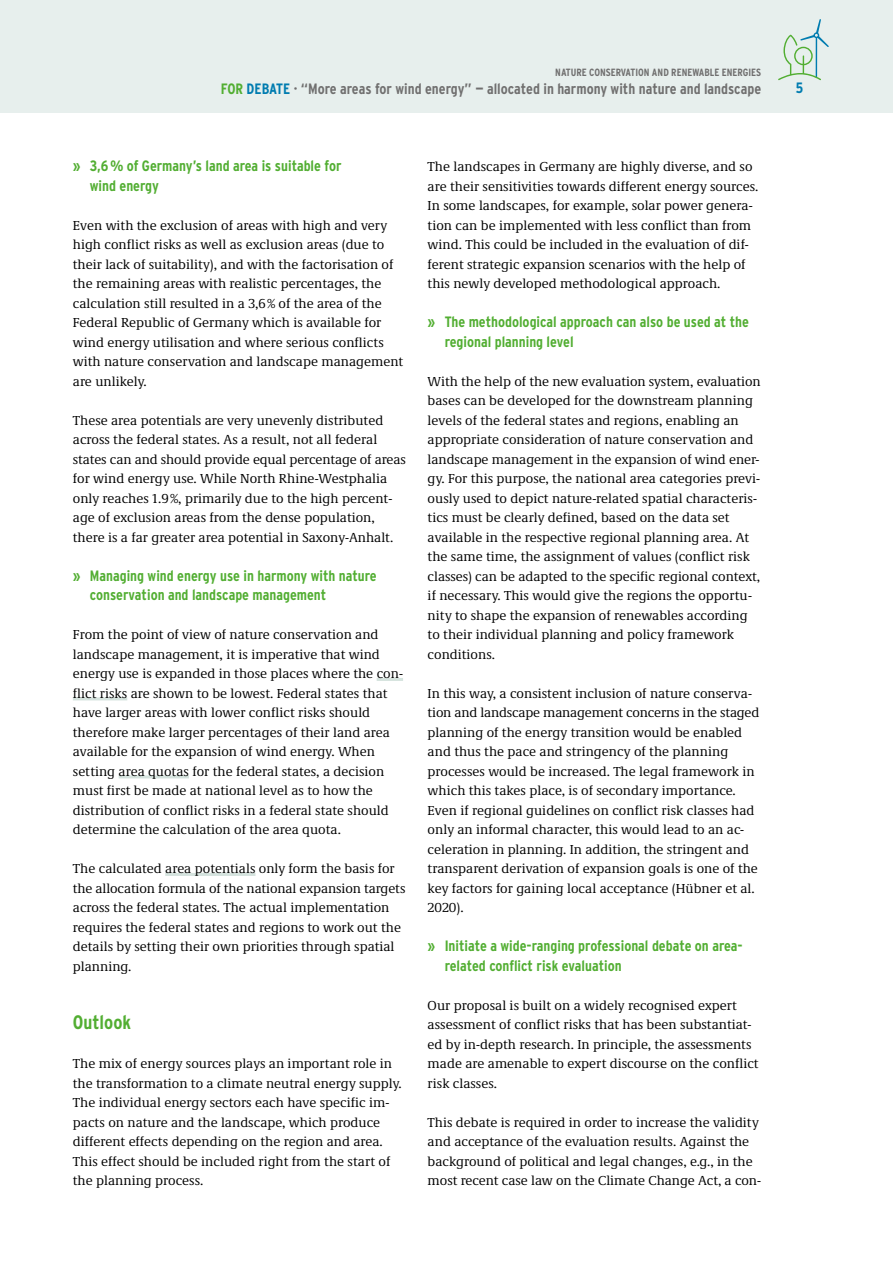
<style>
.page{position:relative;width:893px;height:1263px;background:#fff}
.page>*{position:absolute;margin:0;border:0;box-sizing:border-box;transform-origin:0 0}
.t1{font:700 19.5px "Interstate Condensed";color:#52ae32}
.t2{font:700 15px/19.5px "Interstate Condensed";color:#52ae32}
.t3{font:700 15px "Interstate Condensed";color:#706f6f}
.t4{font:700 15px "Interstate Condensed";color:#007cb0}
.P_-_Copy_LB{font:13.5px/19.5px "Demos Next Pro";color:#000}
.t5{font:700 10.5px "Interstate Condensed";color:#706f6f}
.s1{color:#52ae32}
.s2{color:#007cb0}
</style>
<div class="page">
<div style="left:0;top:0;width:893px;height:112px;background:#e7efed"></div>
<svg style="left:778px;top:19px;width:51px;height:61px"></svg>
<hr style="left:377px;top:678px;width:26px;height:3px;background:#d5e3de">
<hr style="left:73px;top:697px;width:54px;height:3px;background:#d5e3de">
<hr style="left:119px;top:775px;width:70px;height:3px;background:#d5e3de">
<hr style="left:165px;top:873px;width:90px;height:3px;background:#d5e3de">
<p class="t5" style="left:555px;top:67px;width:207px">NATURE CONSERVATION AND RENEWABLE ENERGIES</p>
<p class="t3" style="left:221px;top:80px;width:542px"><span class="s1">FOR</span> <span class="s2">DEBATE</span> · “More areas for wind energy” — allocated in harmony with nature and landscape</p>
<p class="t2" style="left:90px;top:156px;width:253px;text-indent:-17px">» 3,6% of Germany’s land area is suitable for wind energy</p>
<p class="P_-_Copy_LB" style="left:73px;top:215px;width:332px">Even with the exclusion of areas with high and very high conflict risks as well as exclusion areas (due to their lack of suitability), and with the factorisation of the remaining areas with realistic percentages, the calculation still resulted in a 3,6% of the area of the Federal Republic of Germany which is available for wind energy utilisation and where serious conflicts with nature conservation and landscape management are unlikely.</p>
<p class="P_-_Copy_LB" style="left:73px;top:410px;width:334px">These area potentials are very unevenly distributed across the federal states. As a result, not all federal states can and should provide equal percentage of areas for wind energy use. While North Rhine-Westphalia only reaches 1.9%, primarily due to the high percent&shy;age of exclusion areas from the dense population, there is a far greater area potential in Saxony-Anhalt.</p>
<p class="t2" style="left:90px;top:565px;width:288px;text-indent:-17px">» Managing wind energy use in harmony with nature conservation and landscape management</p>
<p class="P_-_Copy_LB" style="left:73px;top:624px;width:332px">From the point of view of nature conservation and landscape management, it is imperative that wind energy use is expanded in those places where the con&shy;flict risks are shown to be lowest. Federal states that have larger areas with lower conflict risks should therefore make larger percentages of their land area available for the expansion of wind energy. When setting area quotas for the federal states, a decision must first be made at national level as to how the distribution of conflict risks in a federal state should determine the calculation of the area quota.</p>
<p class="P_-_Copy_LB" style="left:73px;top:858px;width:334px">The calculated area potentials only form the basis for the allocation formula of the national expansion targets across the federal states. The actual implementation requires the federal states and regions to work out the details by setting their own priorities through spatial planning.</p>
<h3 class="t1" style="left:73px;top:1011px;width:60px">Outlook</h3>
<p class="P_-_Copy_LB" style="left:73px;top:1053px;width:330px">The mix of energy sources plays an important role in the transformation to a climate neutral energy supply.<br>The individual energy sectors each have specific im&shy;pacts on nature and the landscape, which produce different effects depending on the region and area.<br>This effect should be included right from the start of the planning process.</p>
<p class="P_-_Copy_LB" style="left:428px;top:156px;width:332px">The landscapes in Germany are highly diverse, and so are their sensitivities towards different energy sources.<br>In some landscapes, for example, solar power genera&shy;tion can be implemented with less conflict than from wind. This could be included in the evaluation of dif&shy;ferent strategic expansion scenarios with the help of this newly developed methodological approach.</p>
<p class="t2" style="left:445px;top:312px;width:306px;text-indent:-17px">» The methodological approach can also be used at the regional planning level</p>
<p class="P_-_Copy_LB" style="left:428px;top:371px;width:335px">With the help of the new evaluation system, evaluation bases can be developed for the downstream planning levels of the federal states and regions, enabling an appropriate consideration of nature conservation and landscape management in the expansion of wind ener&shy;gy. For this purpose, the national area categories previ&shy;ously used to depict nature-related spatial characteris&shy;tics must be clearly defined, based on the data set available in the respective regional planning area. At the same time, the assignment of values (conflict risk classes) can be adapted to the specific regional context, if necessary. This would give the regions the opportu&shy;nity to shape the expansion of renewables according to their individual planning and policy framework conditions.</p>
<p class="P_-_Copy_LB" style="left:428px;top:683px;width:333px">In this way, a consistent inclusion of nature conserva&shy;tion and landscape management concerns in the staged planning of the energy transition would be enabled and thus the pace and stringency of the planning processes would be increased. The legal framework in which this takes place, is of secondary importance.<br>Even if regional guidelines on conflict risk classes had only an informal character, this would lead to an ac&shy;celeration in planning. In addition, the stringent and transparent derivation of expansion goals is one of the key factors for gaining local acceptance (Hübner et al.<br>2020).</p>
<p class="t2" style="left:445px;top:936px;width:300px;text-indent:-17px">» Initiate a wide-ranging professional debate on area&shy;related conflict risk evaluation</p>
<p class="P_-_Copy_LB" style="left:428px;top:995px;width:332px">Our proposal is built on a widely recognised expert assessment of conflict risks that has been substantiat&shy;ed by in-depth research. In principle, the assessments made are amenable to expert discourse on the conflict risk classes.</p>
<p class="P_-_Copy_LB" style="left:428px;top:1112px;width:335px">This debate is required in order to increase the validity and acceptance of the evaluation results. Against the background of political and legal changes, e.g., in the most recent case law on the Climate Change Act, a con-</p>
<p class="t4" style="left:796px;top:80px;width:9px">5</p>
</div>
